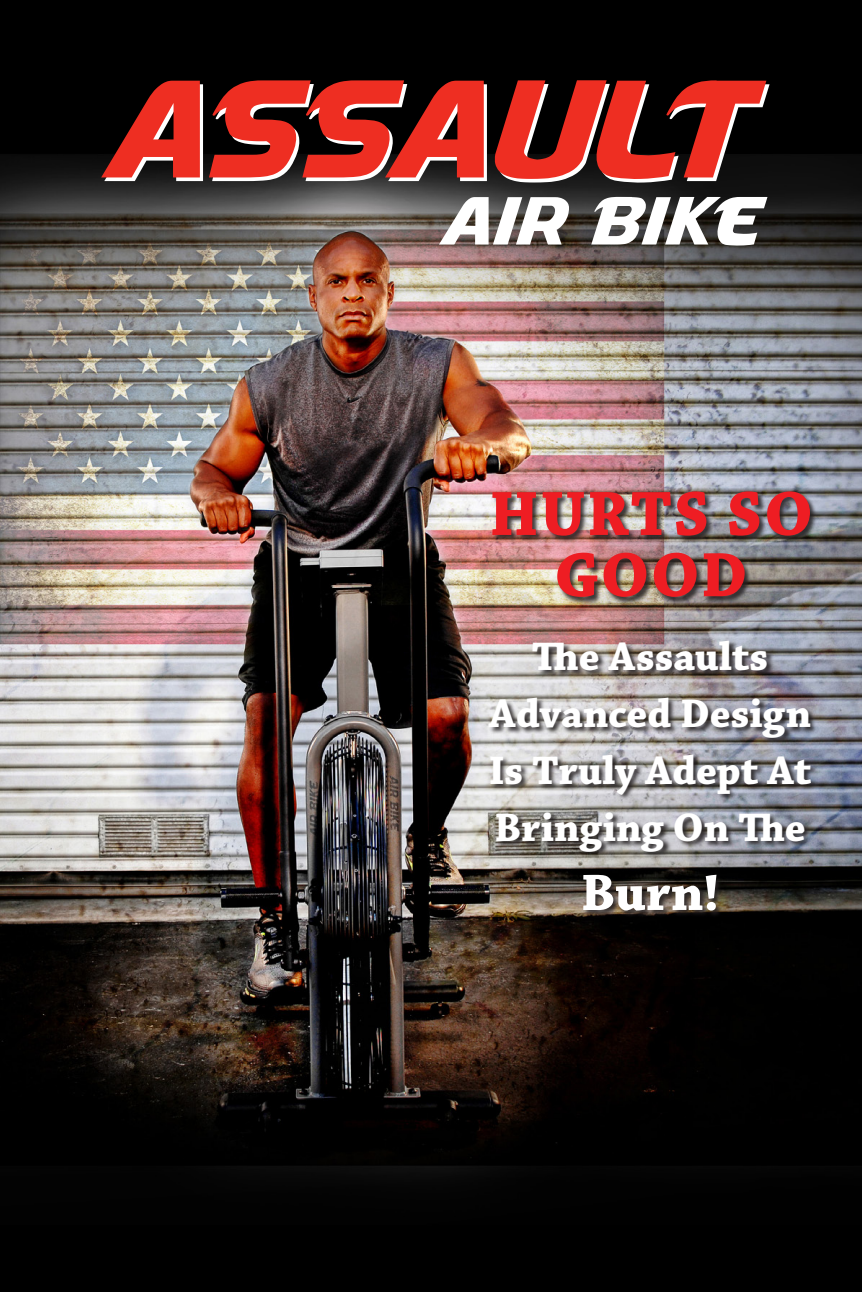
<style>
.page{position:relative;width:862px;height:1292px;background:#fff}
.page>*{position:absolute;margin:0;border:0;box-sizing:border-box;transform-origin:0 0}
.t1{font:700 66px/61.2px "Chaparral Pro";letter-spacing:.025em;color:#ee1d23;text-align:center}
.t2{font:700 54px "Chaparral Pro";color:#fff}
.t3{font:700 42px/57px "Chaparral Pro";letter-spacing:-.005em;color:#fff;text-align:center}
</style>
<div class="page">
<img style="left:0;top:0;width:862px;height:1292px">
<svg style="left:101px;top:81px;width:102px;height:100px;background:#982e27"></svg>
<svg style="left:209px;top:80px;width:278px;height:101px;background:#a9362e"></svg>
<svg style="left:495px;top:80px;width:274px;height:103px;background:#8b2d27"></svg>
<svg style="left:439px;top:197px;width:130px;height:47px"></svg>
<svg style="left:591px;top:197px;width:176px;height:49px"></svg>
<div style="left:493px;top:492px;width:324px;height:112px;background:#231f20;opacity:.85"></div>
<div style="left:489px;top:640px;width:329px;height:278px;background:#231f20;opacity:.85"></div>
<p class="t1" style="left:489px;top:486px;width:325px">HURTS SO<br>GOOD</p>
<p class="t3" style="left:489px;top:630px;width:324px">The Assaults<br>Advanced Design<br>Is Truly Adept At<br>Bringing On The</p>
<p class="t2" style="left:581px;top:861px;width:140px">Burn!</p>
</div>
